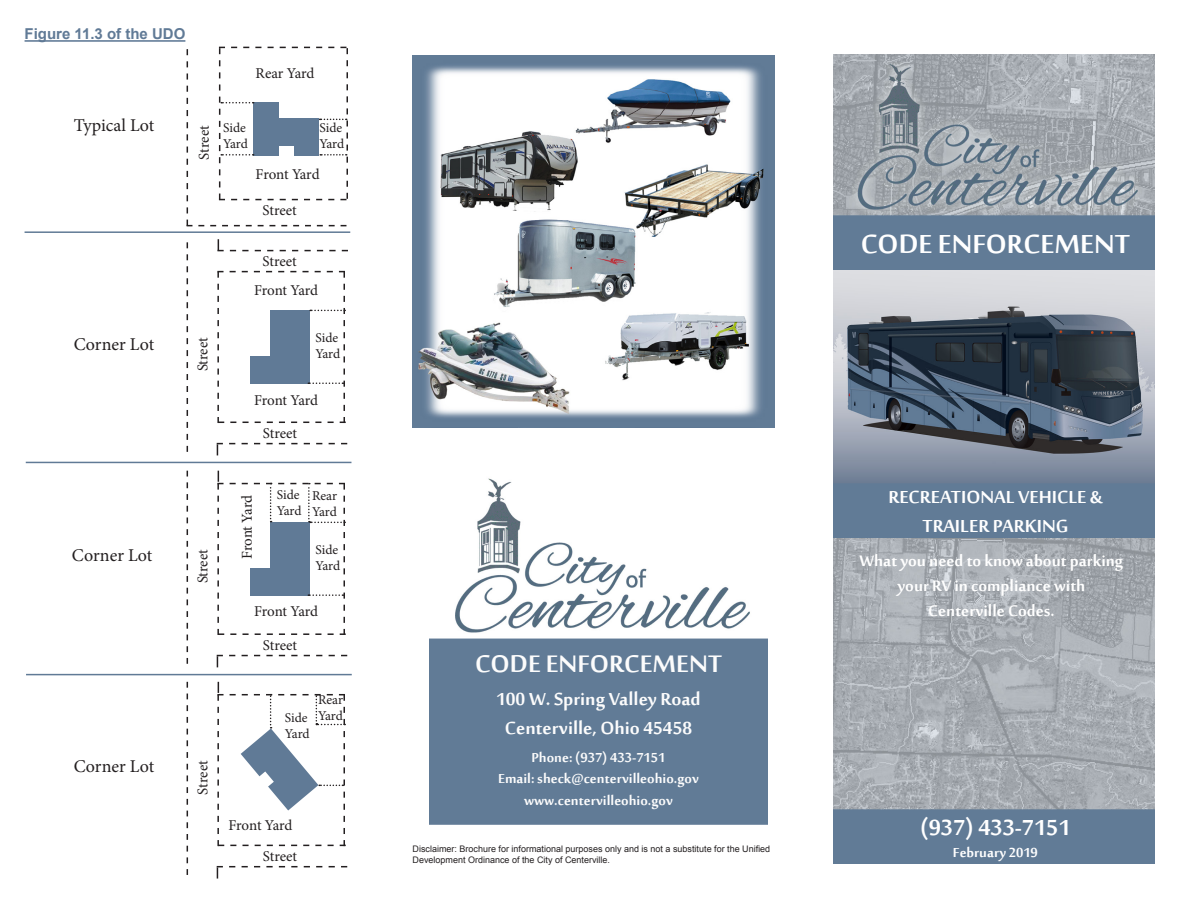
<style>
.page{position:relative;width:1188px;height:918px;background:#fff}
.page>*{position:absolute;margin:0;border:0;box-sizing:border-box;transform-origin:0 0}
.t1{font:700 36px "Sakkal Majalla";color:#fff}
.t2{font:700 33px "Sakkal Majalla";color:#fcfcfc}
.t3{font:700 30px "Sakkal Majalla";color:#fff}
.t4{font:700 24px "Sakkal Majalla";color:#fcfcfc}
.t5{font:700 24px "Sakkal Majalla";color:#fff}
.t6{font:700 21px/25.2px "Sakkal Majalla";color:#fff;text-align:center}
.t7{font:700 18px "Sakkal Majalla";color:#fcfcfc}
.t8{font:18px "Minion Pro";color:#231f20}
.t9{font:700 18px "Sakkal Majalla";color:#fff}
.t10{font:15px "Minion Pro";letter-spacing:-.015em;color:#231f20}
.t11{font:700 15px "Arial";color:#607a96}
.t12{font:13.5px "Minion Pro";letter-spacing:-.01em;color:#231f20}
.t13{font:9px/10.8px "Arial";color:#231f20}
</style>
<div class="page">
<svg style="left:187px;top:47px;width:161px;height:179px"></svg>
<svg style="left:187px;top:242px;width:1px;height:210px"></svg>
<svg style="left:217px;top:443px;width:130px;height:12px"></svg>
<svg style="left:217px;top:239px;width:131px;height:12px"></svg>
<svg style="left:217px;top:271px;width:129px;height:152px"></svg>
<img style="left:834px;top:54px;width:321px;height:810px">
<img style="left:429px;top:478px;width:339px;height:347px">
<img style="left:413px;top:55px;width:361px;height:372px">
<svg style="left:187px;top:471px;width:1px;height:193px"></svg>
<svg style="left:217px;top:655px;width:130px;height:12px"></svg>
<svg style="left:217px;top:471px;width:129px;height:164px"></svg>
<svg style="left:187px;top:682px;width:1px;height:193px"></svg>
<svg style="left:217px;top:866px;width:130px;height:13px"></svg>
<svg style="left:217px;top:682px;width:129px;height:164px"></svg>
<hr style="left:25px;top:40px;width:160px;height:2px;background:#607a96">
<hr style="left:25px;top:231px;width:325px;height:2px;background:#607a96">
<hr style="left:26px;top:674px;width:326px;height:1px;background:#607a96">
<hr style="left:26px;top:462px;width:325px;height:1px;background:#607a96">
<p class="t11" style="left:25px;top:24px;width:162px">Figure 11.3 of the UDO</p>
<p class="t10" style="left:256px;top:63px;width:60px">Rear Yard</p>
<p class="t8" style="left:74px;top:113px;width:82px">Typical Lot</p>
<p class="t10" style="left:194px;top:160px;width:36px;rotate:-90deg">Street</p>
<p class="t12" style="left:223px;top:119px;width:24px">Side</p>
<p class="t12" style="left:223px;top:135px;width:26px">Yard</p>
<p class="t12" style="left:319px;top:119px;width:24px">Side</p>
<p class="t12" style="left:319px;top:135px;width:26px">Yard</p>
<p class="t10" style="left:256px;top:164px;width:65px">Front Yard</p>
<p class="t10" style="left:263px;top:201px;width:36px">Street</p>
<p class="t1" style="left:861px;top:224px;width:271px">CODE ENFORCEMENT</p>
<p class="t10" style="left:262px;top:251px;width:36px">Street</p>
<p class="t8" style="left:74px;top:332px;width:82px">Corner Lot</p>
<p class="t10" style="left:193px;top:371px;width:36px;rotate:-90deg">Street</p>
<p class="t10" style="left:254px;top:280px;width:65px">Front Yard</p>
<p class="t12" style="left:315px;top:329px;width:24px">Side</p>
<p class="t12" style="left:315px;top:345px;width:26px">Yard</p>
<p class="t10" style="left:254px;top:390px;width:65px">Front Yard</p>
<p class="t10" style="left:263px;top:423px;width:36px">Street</p>
<p class="t8" style="left:72px;top:543px;width:82px">Corner Lot</p>
<p class="t10" style="left:193px;top:583px;width:36px;rotate:-90deg">Street</p>
<p class="t10" style="left:237px;top:559px;width:65px;rotate:-90deg">Front Yard</p>
<p class="t12" style="left:277px;top:485px;width:24px">Side</p>
<p class="t12" style="left:277px;top:502px;width:26px">Yard</p>
<p class="t12" style="left:312px;top:487px;width:27px">Rear</p>
<p class="t12" style="left:312px;top:503px;width:26px">Yard</p>
<p class="t12" style="left:315px;top:541px;width:24px">Side</p>
<p class="t12" style="left:315px;top:557px;width:26px">Yard</p>
<p class="t10" style="left:254px;top:602px;width:65px">Front Yard</p>
<p class="t5" style="left:888px;top:484px;width:216px">RECREATIONAL VEHICLE &amp;</p>
<p class="t5" style="left:923px;top:513px;width:147px">TRAILER PARKING</p>
<p class="t6" style="left:860px;top:550px;width:265px">What you need to know about parking your RV in compliance with</p>
<p class="t6" style="left:928px;top:600px;width:128px">Centerville Codes.</p>
<p class="t10" style="left:263px;top:635px;width:36px">Street</p>
<p class="t8" style="left:74px;top:754px;width:82px">Corner Lot</p>
<p class="t10" style="left:193px;top:795px;width:36px;rotate:-90deg">Street</p>
<p class="t12" style="left:285px;top:708px;width:24px">Side</p>
<p class="t12" style="left:285px;top:724px;width:26px">Yard</p>
<p class="t12" style="left:318px;top:691px;width:27px">Rear</p>
<p class="t12" style="left:318px;top:707px;width:26px">Yard</p>
<p class="t2" style="left:475px;top:646px;width:249px">CODE ENFORCEMENT</p>
<p class="t4" style="left:496px;top:686px;width:206px">100 W. Spring Valley Road</p>
<p class="t4" style="left:505px;top:715px;width:189px">Centerville, Ohio 45458</p>
<p class="t7" style="left:531px;top:747px;width:136px">Phone: (937) 433-7151</p>
<p class="t7" style="left:498px;top:769px;width:202px">Email: sheck@centervilleohio.gov</p>
<p class="t7" style="left:524px;top:790px;width:150px">www.centervilleohio.gov</p>
<p class="t10" style="left:229px;top:815px;width:65px">Front Yard</p>
<p class="t3" style="left:920px;top:811px;width:152px">(937) 433-7151</p>
<p class="t10" style="left:263px;top:846px;width:36px">Street</p>
<p class="t13" style="left:413px;top:843px;width:359px">Disclaimer: Brochure for informational purposes only and is not a substitute for the Unified<br>Development Ordinance of the City of Centerville.</p>
<p class="t9" style="left:953px;top:842px;width:86px">February 2019</p>
</div>
